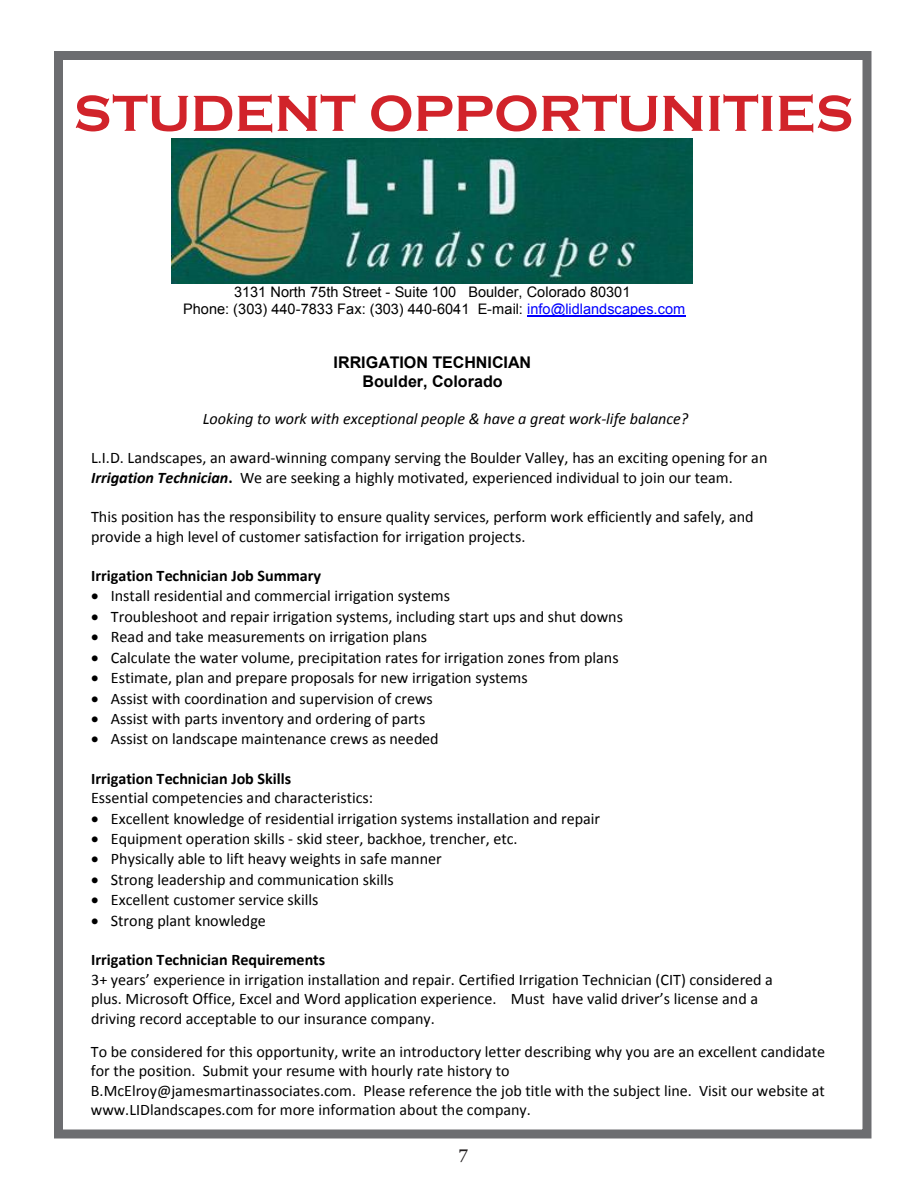
<style>
.page{position:relative;width:918px;height:1188px;background:#fff}
.page>*{position:absolute;margin:0;border:0;box-sizing:border-box;transform-origin:0 0}
.Pg_Titles{font:700 52.5px "Copperplate Gothic";color:#d1232a}
.t1{font:18px "Georgia";color:#231f20}
.t2{font:16.05px/19.6px "Calibri";color:#000}
.t3{font:italic 16.05px "Calibri";color:#000}
.t4{font:700 16.05px/18.6px "Arial";color:#000;text-align:center}
.t5{font:700 16.05px "Calibri";letter-spacing:-.005em;color:#000}
.t6{font:14.55px/16.8px "Arial";color:#000;text-align:center}
.s1{color:#00f}
.s2{font-weight:700;font-style:italic}
.s3{font-weight:700}
</style>
<div class="page">
<div style="left:54px;top:51px;width:818px;height:1087px;border:9px solid #6c6d70"></div>
<img style="left:172px;top:139px;width:521px;height:145px">
<hr style="left:527px;top:316px;width:159px;height:1px;background:#00f">
<p class="Pg_Titles" style="left:74px;top:84px;width:781px">STUDENT OPPORTUNITIES</p>
<p class="t6" style="left:183px;top:284px;width:503px">3131 North 75th Street - Suite 100 Boulder, Colorado 80301<br>Phone: (303) 440-7833 Fax: (303) 440-6041 E-mail: <span class="s1">info@lidlandscapes.com</span></p>
<p class="t4" style="left:334px;top:354px;width:199px">IRRIGATION TECHNICIAN<br>Boulder, Colorado</p>
<p class="t3" style="left:203px;top:408px;width:487px">Looking to work with exceptional people &amp; have a great work-life balance?</p>
<p class="t2" style="left:91px;top:448px;width:678px">L.I.D. Landscapes, an award-winning company serving the Boulder Valley, has an exciting opening for an<br><span class="s2">Irrigation Technician</span><span class="s3">.</span> We are seeking a highly motivated, experienced individual to join our team.</p>
<p class="t2" style="left:91px;top:507px;width:664px">This position has the responsibility to ensure quality services, perform work efficiently and safely, and provide a high level of customer satisfaction for irrigation projects.</p>
<p class="t5" style="left:91px;top:565px;width:232px">Irrigation Technician Job Summary</p>
<p class="t2" style="left:91px;top:586px;width:360px">• Install residential and commercial irrigation systems</p>
<p class="t2" style="left:91px;top:607px;width:533px">• Troubleshoot and repair irrigation systems, including start ups and shut downs</p>
<p class="t2" style="left:91px;top:627px;width:338px">• Read and take measurements on irrigation plans</p>
<p class="t2" style="left:91px;top:647px;width:529px">• Calculate the water volume, precipitation rates for irrigation zones from plans</p>
<p class="t2" style="left:91px;top:668px;width:438px">• Estimate, plan and prepare proposals for new irrigation systems</p>
<p class="t2" style="left:91px;top:688px;width:343px">• Assist with coordination and supervision of crews</p>
<p class="t2" style="left:91px;top:709px;width:336px">• Assist with parts inventory and ordering of parts</p>
<p class="t2" style="left:91px;top:729px;width:349px">• Assist on landscape maintenance crews as needed</p>
<p class="t2" style="left:91px;top:768px;width:283px"><span class="s3">Irrigation Technician Job Skills<br></span>Essential competencies and characteristics:</p>
<p class="t2" style="left:91px;top:809px;width:511px">• Excellent knowledge of residential irrigation systems installation and repair</p>
<p class="t2" style="left:91px;top:829px;width:428px">• Equipment operation skills - skid steer, backhoe, trencher, etc.</p>
<p class="t2" style="left:91px;top:849px;width:352px">• Physically able to lift heavy weights in safe manner</p>
<p class="t2" style="left:91px;top:870px;width:304px">• Strong leadership and communication skills</p>
<p class="t2" style="left:91px;top:890px;width:229px">• Excellent customer service skills</p>
<p class="t2" style="left:91px;top:911px;width:176px">• Strong plant knowledge</p>
<p class="t2" style="left:91px;top:950px;width:683px"><span class="s3">Irrigation Technician Requirements<br></span>3+ years’ experience in irrigation installation and repair. Certified Irrigation Technician (CIT) considered a plus. Microsoft Office, Excel and Word application experience. Must have valid driver’s license and a driving record acceptable to our insurance company.</p>
<p class="t2" style="left:91px;top:1042px;width:736px;line-height:19.2px">To be considered for this opportunity, write an introductory letter describing why you are an excellent candidate for the position. Submit your resume with hourly rate history to<br>B.McElroy@jamesmartinassociates.com. Please reference the job title with the subject line. Visit our website at www.LIDlandscapes.com for more information about the company.</p>
<p class="t1" style="left:459px;top:1139px;width:11px">7</p>
</div>
